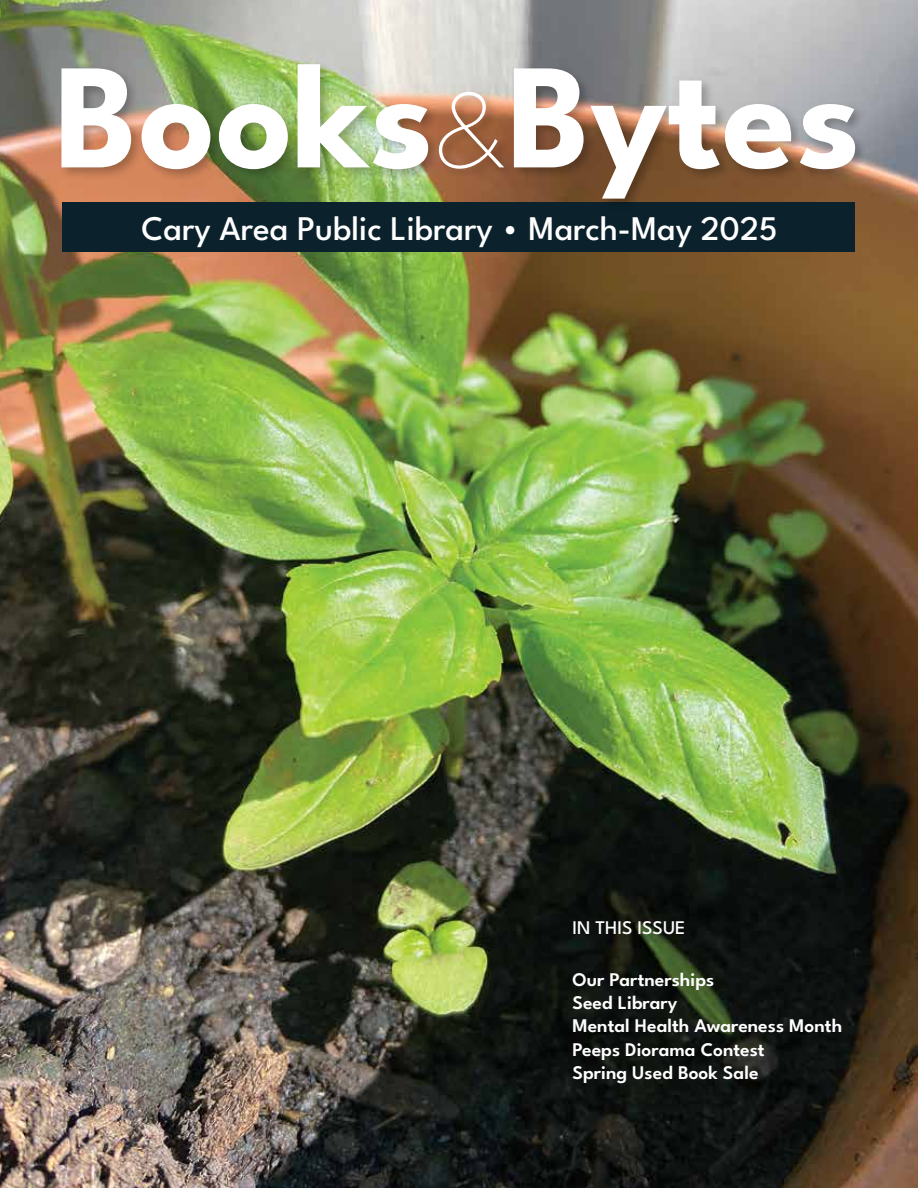
<style>
.page{position:relative;width:918px;height:1188px;background:#fff}
.page>*{position:absolute;margin:0;border:0;box-sizing:border-box;transform-origin:0 0}
.t1{font:700 150px "League Spartan";color:#fff}
.t2{font:500 34.5px "League Spartan";color:#fff}
.t3{font:600 19.35px/23.4px "League Spartan";color:#fff}
.t4{font:500 19.35px "League Spartan";color:#fff}
.s1{font-weight:200;font-size:112.5px}
</style>
<div class="page">
<img style="left:0;top:0;width:918px;height:1188px">
<div style="left:62px;top:203px;width:793px;height:49px;background:#0b222c"></div>
<div style="left:58px;top:61px;width:810px;height:150px;background:#000;opacity:.25"></div>
<h1 class="t1" style="left:55px;top:1px;width:808px">Books<span class="s1">&amp;</span>Bytes</h1>
<h2 class="t2" style="left:142px;top:203px;width:637px">Cary Area Public Library • March-May 2025</h2>
<p class="t4" style="left:572px;top:913px;width:115px">IN THIS ISSUE</p>
<p class="t3" style="left:572px;top:966px;width:271px">Our Partnerships<br>Seed Library<br>Mental Health Awareness Month<br>Peeps Diorama Contest<br>Spring Used Book Sale</p>
</div>
